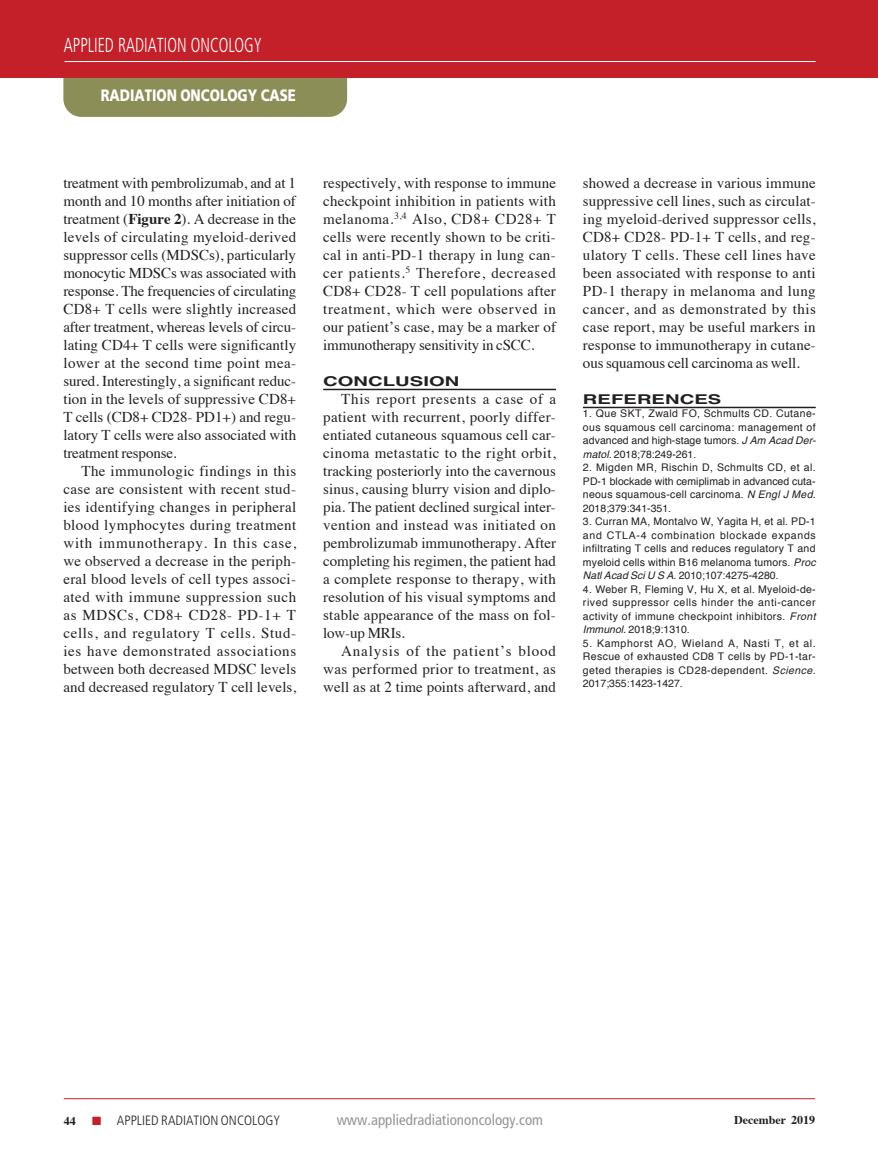
<style>
.page{position:relative;width:878px;height:1175px;background:#fff}
.page>*{position:absolute;margin:0;border:0;box-sizing:border-box;transform-origin:0 0}
.t1{font:300 condensed 20.25px "Frutiger";color:#fff;scale:.8 1}
.t2{font:900 16.5px "Frutiger";color:#fff;scale:.8 1}
.RO_Body_Copy{font:15px/18px "Times";letter-spacing:.005em;color:#231f20;text-align:justify}
.t3{font:condensed 15px "Frutiger";color:#939598}
.t4{font:300 condensed 13.5px "Frutiger";color:#231f20}
.RO_subhead{font:700 13.5px "Helvetica";color:#231f20;scale:1.5 1}
.RO_References_subhea{font:700 13.5px "Helvetica";color:#231f20;scale:1.5 1}
.t5{font:700 12px "Times";color:#231f20}
.RO_References_text{font:10.5px/13.5px "Helvetica";letter-spacing:.015em;color:#231f20;text-align:justify}
.s1{font-weight:700}
.s2{font-style:italic}
.s3{color:#c4202a}
</style>
<div class="page">
<div style="left:63px;top:56px;width:284px;height:61px;background:#8b8e57;border-radius:18px"></div>
<div style="left:0;top:0;width:877px;height:77px;background:#c4202a"></div>
<hr style="left:877px;top:0;width:1px;height:77px;background:#c4202a">
<hr style="left:64px;top:61px;width:751px;height:1px;background:#fff">
<hr style="left:64px;top:1098px;width:751px;height:1px;background:#c4202a">
<hr style="left:323px;top:389px;width:233px;height:1px;background:#231f20">
<hr style="left:583px;top:407px;width:232px;height:1px;background:#231f20">
<h1 class="t1" style="left:64px;top:34px;width:249px">APPLIED RADIATION ONCOLOGY</h1>
<p class="t2" style="left:101px;top:85px;width:245px">RADIATION ONCOLOGY CASE</p>
<p class="RO_Body_Copy" style="left:63px;top:172px;width:234px">treatment with pembrolizumab, and at 1 month and 10 months after initiation of treatment (<span class="s1">Figure 2</span>). A decrease in the levels of circulating myeloid-derived suppressor cells (MDSCs), particularly monocytic MDSCs was associated with response. The frequencies of circulating CD8+ T cells were slightly increased after treatment, whereas levels of circu&shy;lating CD4+ T cells were significantly lower at the second time point mea&shy;sured. Interestingly, a significant reduc&shy;tion in the levels of suppressive CD8+ T cells (CD8+ CD28- PD1+) and regu&shy;latory T cells were also associated with treatment response.</p>
<p class="RO_Body_Copy" style="left:63px;top:460px;width:234px;text-indent:18px">The immunologic findings in this case are consistent with recent stud&shy;ies identifying changes in peripheral blood lymphocytes during treatment with immunotherapy. In this case, we observed a decrease in the periph&shy;eral blood levels of cell types associ&shy;ated with immune suppression such as MDSCs, CD8+ CD28- PD-1+ T cells, and regulatory T cells. Stud&shy;ies have demonstrated associations between both decreased MDSC levels and decreased regulatory T cell levels,</p>
<p class="RO_Body_Copy" style="left:323px;top:172px;width:234px">respectively, with response to immune checkpoint inhibition in patients with melanoma.<sup>3,4</sup> Also, CD8+ CD28+ T cells were recently shown to be criti&shy;cal in anti-PD-1 therapy in lung can&shy;cer patients.<sup>5</sup> Therefore, decreased CD8+ CD28- T cell populations after treatment, which were observed in our patient’s case, may be a marker of immunotherapy sensitivity in cSCC.</p>
<p class="RO_subhead" style="left:323px;top:372px;width:92px">CONCLUSION</p>
<p class="RO_Body_Copy" style="left:323px;top:388px;width:234px;text-indent:18px">This report presents a case of a patient with recurrent, poorly differ&shy;entiated cutaneous squamous cell car&shy;cinoma metastatic to the right orbit, tracking posteriorly into the cavernous sinus, causing blurry vision and diplo&shy;pia. The patient declined surgical inter&shy;vention and instead was initiated on pembrolizumab immunotherapy. After completing his regimen, the patient had a complete response to therapy, with resolution of his visual symptoms and stable appearance of the mass on fol&shy;low-up MRIs.</p>
<p class="RO_Body_Copy" style="left:323px;top:640px;width:234px;text-indent:18px">Analysis of the patient’s blood was performed prior to treatment, as well as at 2 time points afterward, and</p>
<p class="RO_Body_Copy" style="left:583px;top:172px;width:234px">showed a decrease in various immune suppressive cell lines, such as circulat&shy;ing myeloid-derived suppressor cells, CD8+ CD28- PD-1+ T cells, and reg&shy;ulatory T cells. These cell lines have been associated with response to anti PD-1 therapy in melanoma and lung cancer, and as demonstrated by this case report, may be useful markers in response to immunotherapy in cutane&shy;ous squamous cell carcinoma as well.</p>
<p class="RO_References_subhea" style="left:583px;top:390px;width:94px">REFERENCES</p>
<p class="RO_References_text" style="left:583px;top:407px;width:234px">1. Que SKT, Zwald FO, Schmults CD. Cutane&shy;ous squamous cell carcinoma: management of advanced and high-stage tumors. <span class="s2">J Am Acad Der&shy;matol.</span> 2018;78:249-261.</p>
<p class="RO_References_text" style="left:583px;top:461px;width:234px">2. Migden MR, Rischin D, Schmults CD, et al.<br>PD-1 blockade with cemiplimab in advanced cuta&shy;neous squamous-cell carcinoma. <span class="s2">N Engl J Med.<br></span>2018;379:341-351.</p>
<p class="RO_References_text" style="left:583px;top:515px;width:234px">3. Curran MA, Montalvo W, Yagita H, et al. PD-1 and CTLA-4 combination blockade expands infiltrating T cells and reduces regulatory T and myeloid cells within B16 melanoma tumors. <span class="s2">Proc Natl Acad Sci U S A.</span> 2010;107:4275-4280.</p>
<p class="RO_References_text" style="left:583px;top:582px;width:234px">4. Weber R, Fleming V, Hu X, et al. Myeloid-de&shy;rived suppressor cells hinder the anti-cancer activity of immune checkpoint inhibitors. <span class="s2">Front Immunol.</span> 2018;9:1310.</p>
<p class="RO_References_text" style="left:583px;top:636px;width:234px">5. Kamphorst AO, Wieland A, Nasti T, et al.<br>Rescue of exhausted CD8 T cells by PD-1-tar&shy;geted therapies is CD28-dependent. <span class="s2">Science.<br></span>2017;355:1423-1427.</p>
<p class="t5" style="left:64px;top:1109px;width:13px">44</p>
<p class="t4" style="left:92px;top:1112px;width:190px"><span class="s3">■</span> APPLIED RADIATION ONCOLOGY</p>
<p class="t3" style="left:337px;top:1110px;width:208px">www.appliedradiationoncology.com</p>
<p class="t5" style="left:734px;top:1108px;width:82px">December 2019</p>
</div>
